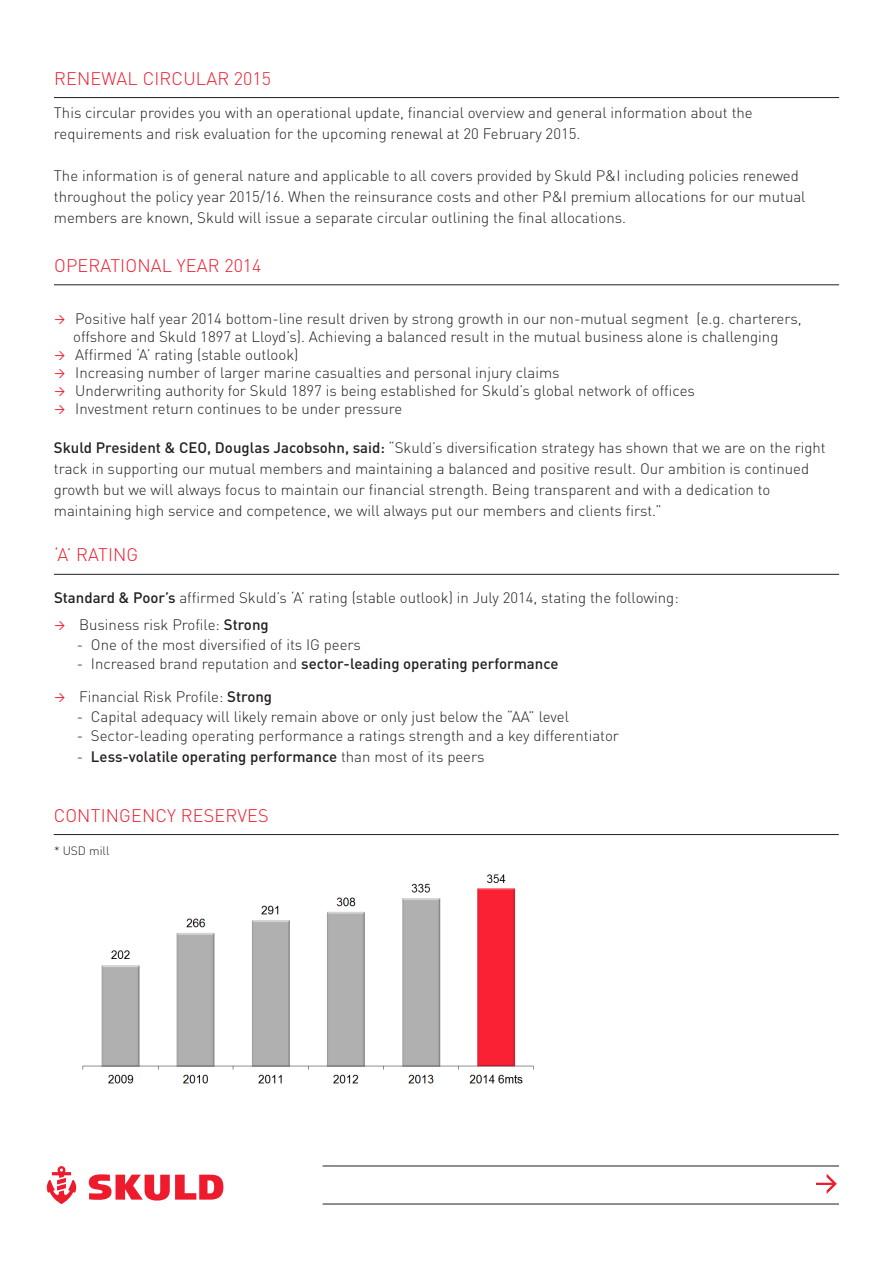
<style>
.page{position:relative;width:893px;height:1263px;background:#fff}
.page>*{position:absolute;margin:0;border:0;box-sizing:border-box;transform-origin:0 0}
.t1{font:300 51.75px "DINOT";color:#ee1b2d}
._03_Mellomtittel_rød{font:300 18px "DINOT";letter-spacing:.01em;color:#ee1b2d}
.Text_Body{font:300 15px/21px "DINOT";color:#231f20}
.Text_Body-2{font:500 15px "DINOT";color:#231f20}
.t2{font:300 12px "DINOT";color:#231f20}
.s1{font-weight:500}
.s2{font-weight:300}
</style>
<div class="page">
<hr style="left:54px;top:574px;width:785px;height:1px;background:#231f20">
<img style="left:82px;top:874px;width:452px;height:210px">
<hr style="left:54px;top:834px;width:785px;height:1px;background:#231f20">
<svg style="left:89px;top:1174px;width:134px;height:26px"></svg>
<svg style="left:47px;top:1166px;width:30px;height:38px"></svg>
<hr style="left:323px;top:1204px;width:516px;height:1px;background:#231f20">
<svg style="left:816px;top:1183px;width:18px;height:2px"></svg>
<hr style="left:323px;top:1166px;width:516px;height:1px;background:#231f20">
<hr style="left:54px;top:97px;width:785px;height:1px;background:#231f20">
<hr style="left:54px;top:285px;width:785px;height:1px;background:#231f20">
<p class="_03_Mellomtittel_rød" style="left:54px;top:67px;width:218px">RENEWAL CIRCULAR 2015</p>
<p class="Text_Body" style="left:54px;top:102px;width:700px">This circular provides you with an operational update, financial overview and general information about the requirements and risk evaluation for the upcoming renewal at 20 February 2015.</p>
<p class="Text_Body" style="left:54px;top:165px;width:753px">The information is of general nature and applicable to all covers provided by Skuld P&amp;I including policies renewed throughout the policy year 2015/16. When the reinsurance costs and other P&amp;I premium allocations for our mutual members are known, Skuld will issue a separate circular outlining the final allocations.</p>
<p class="_03_Mellomtittel_rød" style="left:54px;top:254px;width:209px">OPERATIONAL YEAR 2014</p>
<p class="Text_Body" style="left:73px;top:309px;width:730px;line-height:18px">Positive half year 2014 bottom-line result driven by strong growth in our non-mutual segment (e.g. charterers, offshore and Skuld 1897 at Lloyd’s). Achieving a balanced result in the mutual business alone is challenging</p>
<p class="Text_Body" style="left:75px;top:344px;width:225px">Affirmed ‘A’ rating (stable outlook)</p>
<p class="Text_Body" style="left:75px;top:362px;width:486px">Increasing number of larger marine casualties and personal injury claims</p>
<p class="Text_Body" style="left:75px;top:380px;width:621px">Underwriting authority for Skuld 1897 is being established for Skuld’s global network of offices</p>
<p class="Text_Body" style="left:75px;top:398px;width:329px">Investment return continues to be under pressure</p>
<p class="Text_Body" style="left:54px;top:437px;width:773px"><span class="s1">Skuld President &amp; CEO, Douglas Jacobsohn, said:</span> “Skuld’s diversification strategy has shown that we are on the right track in supporting our mutual members and maintaining a balanced and positive result. Our ambition is continued growth but we will always focus to maintain our financial strength. Being transparent and with a dedication to maintaining high service and competence, we will always put our members and clients first.”</p>
<p class="_03_Mellomtittel_rød" style="left:54px;top:544px;width:86px">‘A’ RATING</p>
<p class="Text_Body" style="left:54px;top:587px;width:626px"><span class="s1">Standard &amp; Poor’s</span> affirmed Skuld’s ‘A’ rating (stable outlook) in July 2014, stating the following:</p>
<p class="Text_Body" style="left:79px;top:614px;width:191px">Business risk Profile: <span class="s1">Strong</span></p>
<p class="Text_Body" style="left:77px;top:633px;width:285px">- One of the most diversified of its IG peers</p>
<p class="Text_Body-2" style="left:77px;top:654px;width:483px"><span class="s2">- Increased brand reputation and</span> sector-leading operating performance</p>
<p class="Text_Body" style="left:79px;top:686px;width:195px">Financial Risk Profile: <span class="s1">Strong</span></p>
<p class="Text_Body" style="left:77px;top:705px;width:493px">- Capital adequacy will likely remain above or only just below the “AA” level</p>
<p class="Text_Body" style="left:77px;top:725px;width:544px">- Sector-leading operating performance a ratings strength and a key differentiator</p>
<p class="Text_Body-2" style="left:77px;top:747px;width:409px"><span class="s2">-</span> Less-volatile operating performance <span class="s2">than most of its peers</span></p>
<p class="_03_Mellomtittel_rød" style="left:54px;top:804px;width:216px">CONTINGENCY RESERVES</p>
<p class="t2" style="left:54px;top:843px;width:57px">* USD mill</p>
<p class="t1" style="left:822px;top:1147px;width:18px">›</p>
</div>
